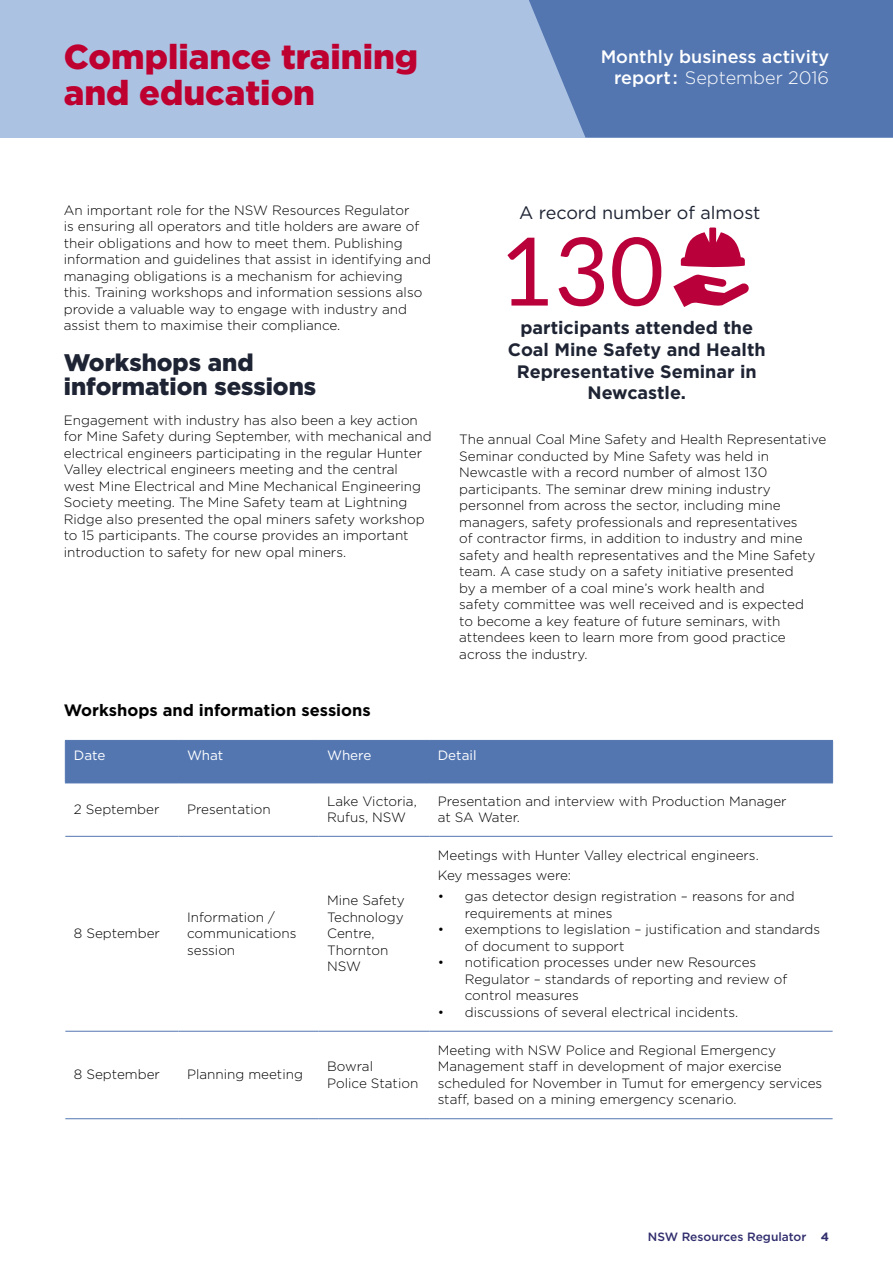
<style>
.page{position:relative;width:893px;height:1263px;background:#fff}
.page>*{position:absolute;margin:0;border:0;box-sizing:border-box;transform-origin:0 0}
.t1{font:94.5px "Lato";color:#ba003b}
.t2{font:900 34.5px/36px "Gotham";color:#be0030}
.t3{font:900 24px/24px "Gotham";color:#1e2433}
.t4{font:700 18px/21.6px "Gotham";color:#1e2433;text-align:center}
.t5{font:500 18px/21px "Gotham";color:#fff;text-align:right}
.t6{font:18px "Gotham";color:#1e2433}
.t7{font:700 16.5px "Gotham";color:#000}
.t8{font:300 13.5px/16.5px "Gotham";color:#000}
.t9{font:13.5px "Gotham";color:#fff}
.t10{font:500 12px "Gotham";color:#302d6d}
.t11{font:700 12px "Gotham";color:#302d6d}
.s1{font-weight:300}
</style>
<div class="page">
<div style="left:0;top:0;width:893px;height:138px;background:#acc2e3"></div>
<svg style="left:529px;top:0;width:364px;height:138px;background:#5a7cb5"></svg>
<div style="left:66px;top:741px;width:766px;height:41px;background:#5376b1"></div>
<hr style="left:65px;top:740px;width:114px;height:1px;background:#5376b1">
<hr style="left:65px;top:741px;width:1px;height:41px;background:#5376b1">
<hr style="left:179px;top:740px;width:140px;height:1px;background:#5376b1">
<hr style="left:178px;top:741px;width:1px;height:41px;background:#5376b1">
<hr style="left:319px;top:740px;width:110px;height:1px;background:#5376b1">
<hr style="left:318px;top:741px;width:1px;height:41px;background:#5376b1">
<hr style="left:429px;top:740px;width:404px;height:1px;background:#5376b1">
<hr style="left:429px;top:741px;width:1px;height:41px;background:#5376b1">
<hr style="left:832px;top:741px;width:1px;height:41px;background:#5376b1">
<hr style="left:65px;top:782px;width:114px;height:1px;background:#5376b1">
<hr style="left:179px;top:782px;width:140px;height:1px;background:#5376b1">
<hr style="left:319px;top:782px;width:110px;height:1px;background:#5376b1">
<hr style="left:429px;top:782px;width:404px;height:1px;background:#5376b1">
<hr style="left:65px;top:836px;width:114px;height:1px;background:#5376b1">
<hr style="left:179px;top:836px;width:140px;height:1px;background:#5376b1">
<hr style="left:319px;top:836px;width:110px;height:1px;background:#5376b1">
<hr style="left:429px;top:836px;width:404px;height:1px;background:#5376b1">
<hr style="left:65px;top:1031px;width:114px;height:1px;background:#5376b1">
<hr style="left:179px;top:1031px;width:140px;height:1px;background:#5376b1">
<hr style="left:319px;top:1031px;width:110px;height:1px;background:#5376b1">
<hr style="left:429px;top:1031px;width:404px;height:1px;background:#5376b1">
<hr style="left:65px;top:1118px;width:114px;height:1px;background:#5376b1">
<hr style="left:179px;top:1118px;width:140px;height:1px;background:#5376b1">
<hr style="left:319px;top:1118px;width:110px;height:1px;background:#5376b1">
<hr style="left:429px;top:1118px;width:404px;height:1px;background:#5376b1">
<svg style="left:681px;top:227px;width:64px;height:41px"></svg>
<svg style="left:673px;top:274px;width:76px;height:33px"></svg>
<h2 class="t2" style="left:64px;top:39px;width:356px">Compliance training and education</h2>
<h3 class="t5" style="left:601px;top:46px;width:230px">Monthly business activity report: <span class="s1">September 2016</span></h3>
<p class="t8" style="left:64px;top:202px;width:369px">An important role for the NSW Resources Regulator<br>is ensuring all operators and title holders are aware of their obligations and how to meet them. Publishing information and guidelines that assist in identifying and managing obligations is a mechanism for achieving this. Training workshops and information sessions also provide a valuable way to engage with industry and assist them to maximise their compliance.</p>
<h3 class="t3" style="left:64px;top:351px;width:254px">Workshops and information sessions</h3>
<p class="t8" style="left:64px;top:411px;width:369px">Engagement with industry has also been a key action for Mine Safety during September, with mechanical and electrical engineers participating in the regular Hunter Valley electrical engineers meeting and the central west Mine Electrical and Mine Mechanical Engineering Society meeting. The Mine Safety team at Lightning Ridge also presented the opal miners safety workshop to 15 participants. The course provides an important introduction to safety for new opal miners.</p>
<p class="t7" style="left:64px;top:699px;width:309px">Workshops and information sessions</p>
<h3 class="t6" style="left:519px;top:201px;width:243px">A record number of almost</h3>
<h1 class="t1" style="left:500px;top:204px;width:166px">130</h1>
<h3 class="t4" style="left:508px;top:317px;width:259px">participants attended the<br>Coal Mine Safety and Health<br>Representative Seminar in<br>Newcastle.</h3>
<p class="t8" style="left:459px;top:431px;width:369px">The annual Coal Mine Safety and Health Representative Seminar conducted by Mine Safety was held in Newcastle with a record number of almost 130 participants. The seminar drew mining industry personnel from across the sector, including mine managers, safety professionals and representatives<br>of contractor firms, in addition to industry and mine safety and health representatives and the Mine Safety team. A case study on a safety initiative presented<br>by a member of a coal mine’s work health and<br>safety committee was well received and is expected<br>to become a key feature of future seminars, with attendees keen to learn more from good practice across the industry.</p>
<p class="t9" style="left:74px;top:746px;width:33px">Date</p>
<p class="t9" style="left:187px;top:746px;width:38px">What</p>
<p class="t9" style="left:327px;top:746px;width:46px">Where</p>
<p class="t9" style="left:438px;top:746px;width:40px">Detail</p>
<p class="t8" style="left:74px;top:800px;width:87px">2 September</p>
<p class="t8" style="left:187px;top:800px;width:85px">Presentation</p>
<p class="t8" style="left:327px;top:792px;width:91px">Lake Victoria,<br>Rufus, NSW</p>
<p class="t8" style="left:438px;top:792px;width:350px">Presentation and interview with Production Manager at SA Water.</p>
<p class="t8" style="left:74px;top:925px;width:88px">8 September</p>
<p class="t8" style="left:187px;top:908px;width:111px">Information / communications session</p>
<p class="t8" style="left:327px;top:892px;width:79px">Mine Safety<br>Technology<br>Centre,<br>Thornton<br>NSW</p>
<p class="t8" style="left:74px;top:1066px;width:88px">8 September</p>
<p class="t8" style="left:187px;top:1066px;width:117px">Planning meeting</p>
<p class="t8" style="left:327px;top:1058px;width:93px">Bowral<br>Police Station</p>
<p class="t8" style="left:438px;top:844px;width:322px;line-height:20.7px">Meetings with Hunter Valley electrical engineers.<br>Key messages were:</p>
<p class="t8" style="left:465px;top:888px;width:332px;text-indent:-27px">• gas detector design registration – reasons for and requirements at mines</p>
<p class="t8" style="left:465px;top:921px;width:357px;text-indent:-27px">• exemptions to legislation – justification and standards of document to support</p>
<p class="t8" style="left:465px;top:954px;width:324px;text-indent:-27px">• notification processes under new Resources<br>Regulator – standards of reporting and review of control measures</p>
<p class="t8" style="left:438px;top:1003px;width:302px">• discussions of several electrical incidents.</p>
<p class="t8" style="left:438px;top:1041px;width:386px">Meeting with NSW Police and Regional Emergency Management staff in development of major exercise scheduled for November in Tumut for emergency services staff, based on a mining emergency scenario.</p>
<p class="t10" style="left:648px;top:1228px;width:160px">NSW Resources Regulator</p>
<p class="t11" style="left:821px;top:1228px;width:10px">4</p>
</div>
